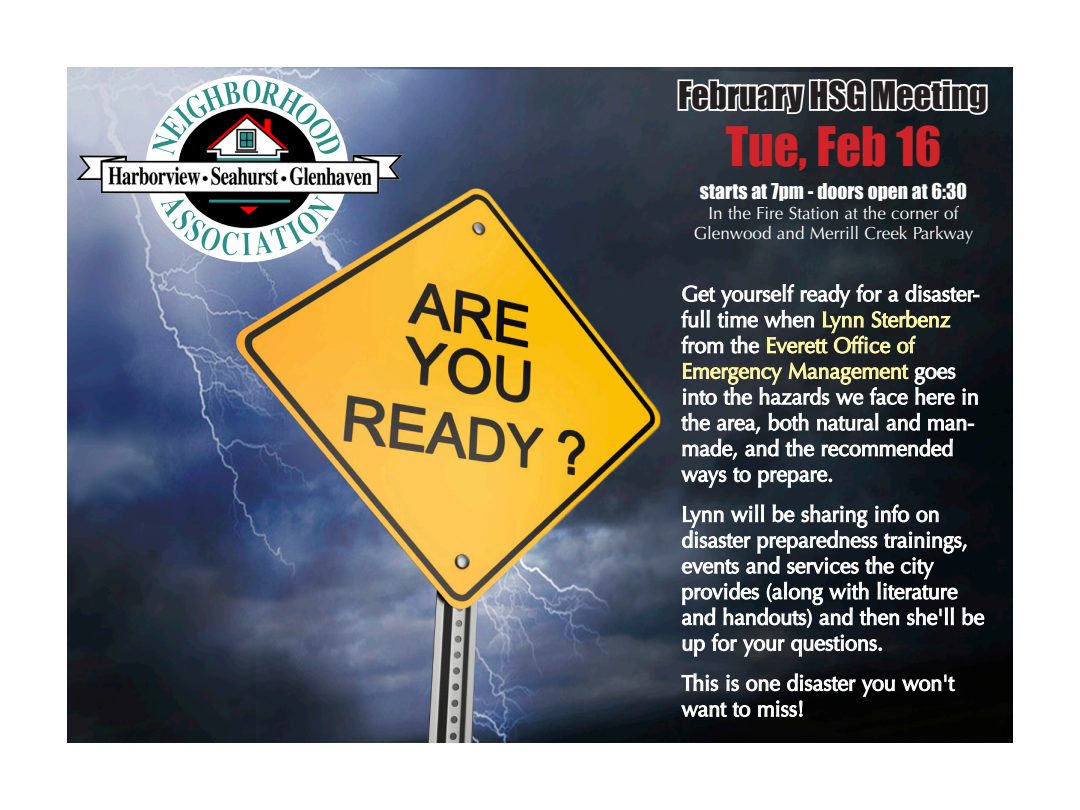
<style>
.page{position:relative;width:1080px;height:810px;background:#fff}
.page>*{position:absolute;margin:0;border:0;box-sizing:border-box;transform-origin:0 0}
.body_text{font:50px "Impact";color:#d1232a}
.body_text-2{font:35px "Impact";color:#231f20}
.sidebar_text{font:21.75px/25.8px "Optima LT Std";color:#fff}
.body_text-3{font:20px "Impact";color:#fff}
.body_text-4{font:17.5px/20px "Optima LT Std";color:#fff;text-align:center}
.s1{color:#fff8a6}
</style>
<div class="page">
<img style="left:68px;top:68px;width:944px;height:674px">
<svg style="left:681px;top:283px;width:299px;height:123px;background:#515553"></svg>
<svg style="left:680px;top:412px;width:294px;height:77px;background:#434950"></svg>
<svg style="left:681px;top:504px;width:304px;height:154px;background:#444b51"></svg>
<svg style="left:680px;top:672px;width:276px;height:46px;background:#36383a"></svg>
<svg style="left:676px;top:67px;width:314px;height:70px"></svg>
<img style="left:72px;top:73px;width:337px;height:193px">
<p class="body_text-2" style="left:678px;top:68px;width:310px">February HSG Meeting</p>
<p class="body_text" style="left:726px;top:107px;width:217px">Tue, Feb 16</p>
<p class="body_text-3" style="left:700px;top:176px;width:269px">starts at 7pm - doors open at 6:30</p>
<p class="body_text-4" style="left:694px;top:203px;width:281px">In the Fire Station at the corner of<br>Glenwood and Merrill Creek Parkway</p>
<p class="sidebar_text" style="left:682px;top:281px;width:300px">Get yourself ready for a disaster&shy;full time when <span class="s1">Lynn Sterbenz </span>from the <span class="s1">Everett Office of<br>Emergency Management</span> goes into the hazards we face here in the area, both natural and man&shy;made, and the recommended ways to prepare.</p>
<p class="sidebar_text" style="left:682px;top:502px;width:304px">Lynn will be sharing info on disaster preparedness trainings, events and services the city provides (along with literature and handouts) and then she'll be up for your questions.</p>
<p class="sidebar_text" style="left:682px;top:670px;width:274px">This is one disaster you won't want to miss!</p>
</div>
